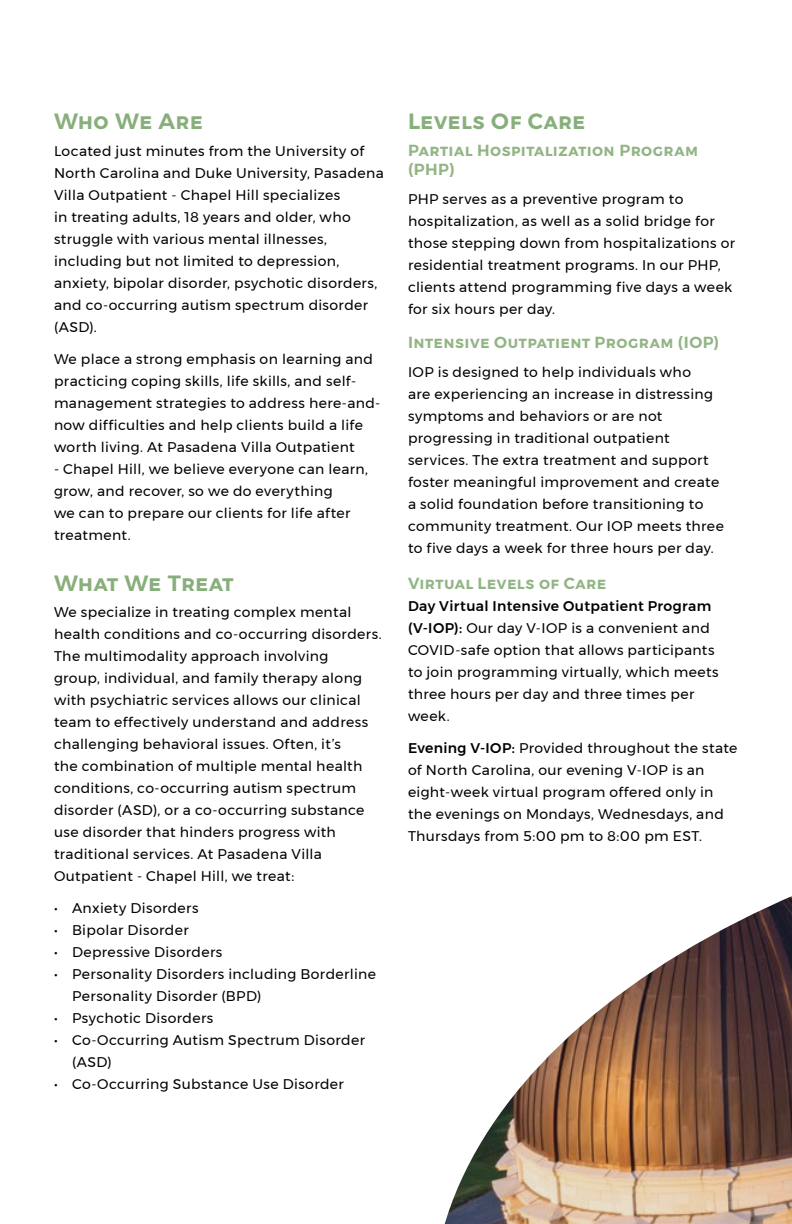
<style>
.page{position:relative;width:792px;height:1224px;background:#fff}
.page>*{position:absolute;margin:0;border:0;box-sizing:border-box;transform-origin:0 0}
.t1{font:600 22px "Montserrat";letter-spacing:.01em;color:#88af7b}
.t2{font:600 16px/19.2px "Montserrat";letter-spacing:.025em;color:#93b585}
.t3{font:14px/22px "Montserrat";letter-spacing:.025em;color:#000}
.s1{font-weight:500}
</style>
<div class="page">
<img style="left:444px;top:896px;width:348px;height:328px">
<h1 class="t1" style="left:54px;top:104px;width:150px">Who We Are</h1>
<p class="t3" style="left:54px;top:139px;width:331px">Located just minutes from the University of North Carolina and Duke University, Pasadena Villa Outpatient - Chapel Hill specializes<br>in treating adults, 18 years and older, who struggle with various mental illnesses, including but not limited to depression, anxiety, bipolar disorder, psychotic disorders, and co-occurring autism spectrum disorder (ASD).</p>
<p class="t3" style="left:54px;top:348px;width:328px">We place a strong emphasis on learning and practicing coping skills, life skills, and self&shy;management strategies to address here-and&shy;now difficulties and help clients build a life worth living. At Pasadena Villa Outpatient</p>
<p class="t3" style="left:54px;top:457px;width:316px">- Chapel Hill, we believe everyone can learn, grow, and recover, so we do everything<br>we can to prepare our clients for life after treatment.</p>
<h1 class="t1" style="left:54px;top:565px;width:181px">What We Treat</h1>
<p class="t3" style="left:54px;top:601px;width:329px">We specialize in treating complex mental health conditions and co-occurring disorders.<br>The multimodality approach involving<br>group, individual, and family therapy along with psychiatric services allows our clinical team to effectively understand and address challenging behavioral issues. Often, it’s<br>the combination of multiple mental health conditions, co-occurring autism spectrum disorder (ASD), or a co-occurring substance use disorder that hinders progress with traditional services. At Pasadena Villa Outpatient - Chapel Hill, we treat:</p>
<p class="t3" style="left:54px;top:897px;width:146px">• Anxiety Disorders</p>
<p class="t3" style="left:54px;top:919px;width:136px">• Bipolar Disorder</p>
<p class="t3" style="left:54px;top:941px;width:170px">• Depressive Disorders</p>
<p class="t3" style="left:72px;top:963px;width:305px;text-indent:-18px">• Personality Disorders including Borderline<br>Personality Disorder (BPD)</p>
<p class="t3" style="left:54px;top:1007px;width:161px">• Psychotic Disorders</p>
<p class="t3" style="left:72px;top:1029px;width:295px;text-indent:-18px">• Co-Occurring Autism Spectrum Disorder (ASD)</p>
<p class="t3" style="left:54px;top:1073px;width:291px">• Co-Occurring Substance Use Disorder</p>
<h1 class="t1" style="left:408px;top:104px;width:179px">Levels Of Care</h1>
<p class="t2" style="left:408px;top:140px;width:292px">Partial Hospitalization Program (PHP)</p>
<p class="t3" style="left:408px;top:188px;width:329px">PHP serves as a preventive program to hospitalization, as well as a solid bridge for those stepping down from hospitalizations or residential treatment programs. In our PHP, clients attend programming five days a week for six hours per day.</p>
<p class="t2" style="left:408px;top:332px;width:313px">Intensive Outpatient Program (IOP)</p>
<p class="t3" style="left:408px;top:361px;width:317px">IOP is designed to help individuals who<br>are experiencing an increase in distressing symptoms and behaviors or are not progressing in traditional outpatient services. The extra treatment and support foster meaningful improvement and create a solid foundation before transitioning to community treatment. Our IOP meets three to five days a week for three hours per day.</p>
<p class="t2" style="left:408px;top:574px;width:200px">Virtual Levels of Care</p>
<p class="t3" style="left:408px;top:595px;width:312px"><span class="s1">Day Virtual Intensive Outpatient Program (V-IOP):</span> Our day V-IOP is a convenient and COVID-safe option that allows participants to join programming virtually, which meets three hours per day and three times per week.</p>
<p class="t3" style="left:408px;top:737px;width:331px"><span class="s1">Evening V-IOP:</span> Provided throughout the state of North Carolina, our evening V-IOP is an eight-week virtual program offered only in the evenings on Mondays, Wednesdays, and Thursdays from 5:00 pm to 8:00 pm EST.</p>
</div>
